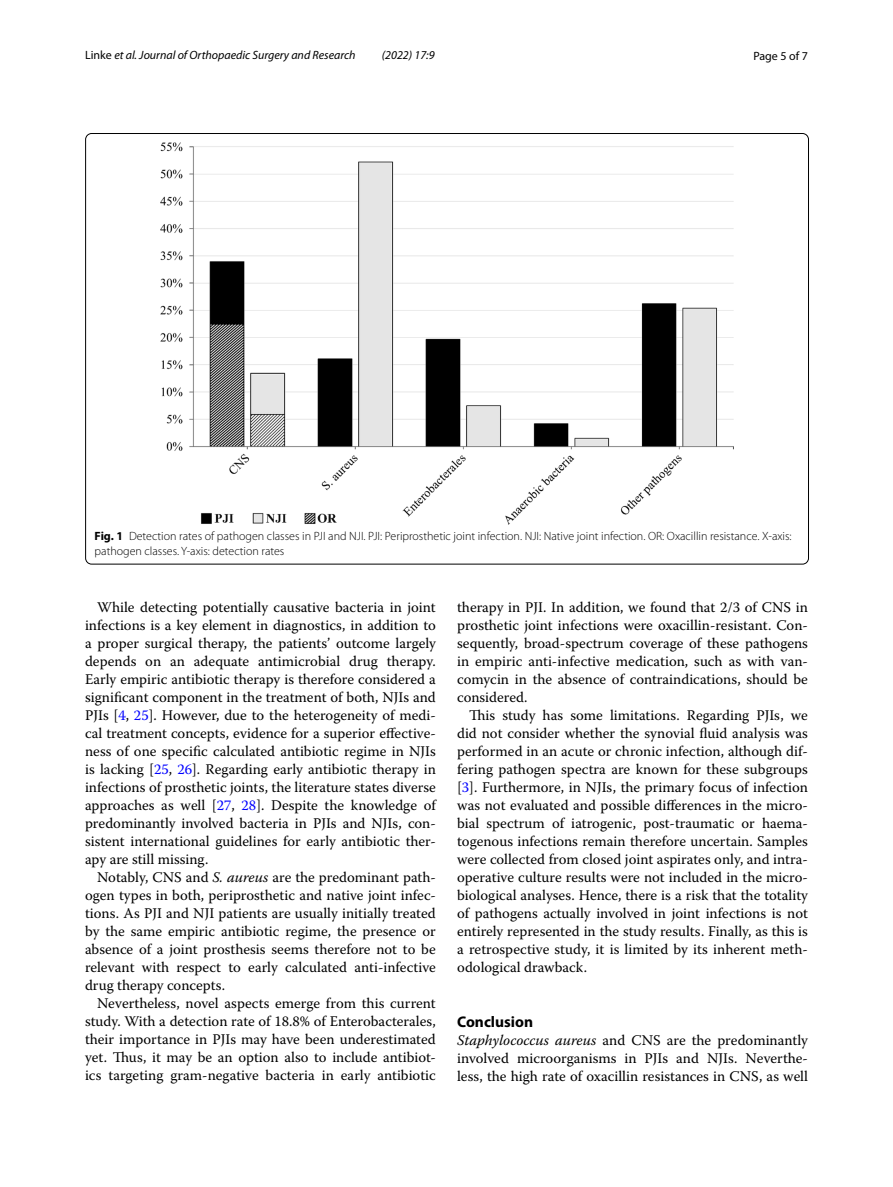
<style>
.page{position:relative;width:893px;height:1187px;background:#fff}
.page>*{position:absolute;margin:0;border:0;box-sizing:border-box;transform-origin:0 0}
.t1{font:700 15.45px "Myriad Pro";color:#000}
.t2{font:14.7px/18px "Warnock Pro";color:#000;text-align:justify}
.t3{font:300 12px/15px "Myriad Pro";color:#000}
.t4{font:italic 12px "Myriad Pro";color:#000}
.t5{font:12px "Myriad Pro";color:#000}
.s1{font-style:normal}
.s2{font-weight:700}
.s3{color:#00f}
.s4{font-style:italic}
</style>
<div class="page">
<img style="left:161px;top:142px;width:572px;height:382px">
<p class="t4" style="left:85px;top:48px;width:272px"><span class="s1">Linke</span> et al. Journal of Orthopaedic Surgery and Research</p>
<p class="t4" style="left:382px;top:48px;width:54px">(2022) 17:9</p>
<p class="t5" style="left:753px;top:48px;width:56px">Page 5 of 7</p>
<p class="t3" style="left:95px;top:528px;width:698px"><span class="s2">Fig. 1</span> Detection rates of pathogen classes in PJI and NJI. PJI: Periprosthetic joint infection. NJI: Native joint infection. OR: Oxacillin resistance. X-axis: pathogen classes. Y-axis: detection rates</p>
<p class="t2" style="left:85px;top:598px;width:352px;text-indent:12px">While detecting potentially causative bacteria in joint infections is a key element in diagnostics, in addition to a proper surgical therapy, the patients’ outcome largely depends on an adequate antimicrobial drug therapy.<br>Early empiric antibiotic therapy is therefore considered a significant component in the treatment of both, NJIs and PJIs [<span class="s3">4</span>, <span class="s3">25</span>]. However, due to the heterogeneity of medi&shy;cal treatment concepts, evidence for a superior effective&shy;ness of one specific calculated antibiotic regime in NJIs is lacking [<span class="s3">25</span>, <span class="s3">26</span>]. Regarding early antibiotic therapy in infections of prosthetic joints, the literature states diverse approaches as well [<span class="s3">27</span>, <span class="s3">28</span>]. Despite the knowledge of predominantly involved bacteria in PJIs and NJIs, con&shy;sistent international guidelines for early antibiotic ther&shy;apy are still missing.</p>
<p class="t2" style="left:85px;top:868px;width:352px;text-indent:12px">Notably, CNS and <span class="s4">S. aureus</span> are the predominant path&shy;ogen types in both, periprosthetic and native joint infec&shy;tions. As PJI and NJI patients are usually initially treated by the same empiric antibiotic regime, the presence or absence of a joint prosthesis seems therefore not to be relevant with respect to early calculated anti-infective drug therapy concepts.</p>
<p class="t2" style="left:85px;top:994px;width:352px;text-indent:12px">Nevertheless, novel aspects emerge from this current study. With a detection rate of 18.8% of Enterobacterales, their importance in PJIs may have been underestimated yet. Thus, it may be an option also to include antibiot&shy;ics targeting gram-negative bacteria in early antibiotic</p>
<p class="t2" style="left:457px;top:598px;width:352px">therapy in PJI. In addition, we found that 2/3 of CNS in prosthetic joint infections were oxacillin-resistant. Con&shy;sequently, broad-spectrum coverage of these pathogens in empiric anti-infective medication, such as with van&shy;comycin in the absence of contraindications, should be considered.</p>
<p class="t2" style="left:457px;top:706px;width:352px;text-indent:12px">This study has some limitations. Regarding PJIs, we did not consider whether the synovial fluid analysis was performed in an acute or chronic infection, although dif&shy;fering pathogen spectra are known for these subgroups [<span class="s3">3</span>]. Furthermore, in NJIs, the primary focus of infection was not evaluated and possible differences in the micro&shy;bial spectrum of iatrogenic, post-traumatic or haema&shy;togenous infections remain therefore uncertain. Samples were collected from closed joint aspirates only, and intra&shy;operative culture results were not included in the micro&shy;biological analyses. Hence, there is a risk that the totality of pathogens actually involved in joint infections is not entirely represented in the study results. Finally, as this is a retrospective study, it is limited by its inherent meth&shy;odological drawback.</p>
<p class="t1" style="left:457px;top:1011px;width:77px">Conclusion</p>
<p class="t2" style="left:457px;top:1030px;width:352px"><span class="s4">Staphylococcus aureus</span> and CNS are the predominantly involved microorganisms in PJIs and NJIs. Neverthe&shy;less, the high rate of oxacillin resistances in CNS, as well</p>
</div>
